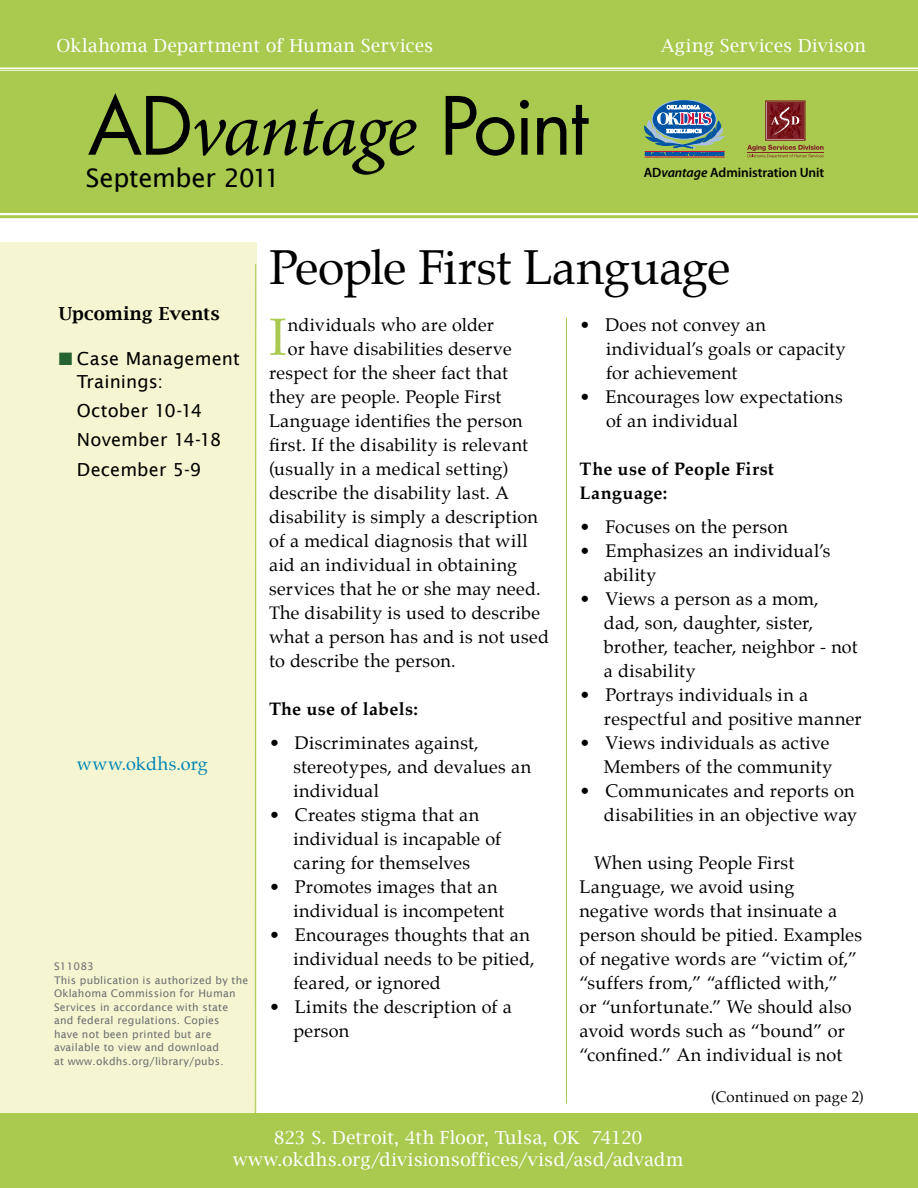
<style>
.page{position:relative;width:918px;height:1188px;background:#fff}
.page>*{position:absolute;margin:0;border:0;box-sizing:border-box;transform-origin:0 0}
.t1{font:77.85px "Futura";letter-spacing:-.04em;color:#000}
.t2{font:52.35px "Palatino";color:#a9c94f}
.t3{font:48px "Palatino";letter-spacing:-.02em;color:#000}
.t4{font:25.5px "Lucida Sans";letter-spacing:-.015em;color:#000}
.t5{font:18px/24px "Palatino";letter-spacing:.015em;color:#000}
.t6{font:18px/21.6px "Lucida Bright";letter-spacing:.005em;color:#fff;text-align:center}
.t7{font:18px/29.2px "Lucida Sans";letter-spacing:.01em;color:#000}
.t8{font:700 18px/24px "Palatino";letter-spacing:.015em;color:#000}
.t9{font:600 18px "Lucida Bright";letter-spacing:.005em;color:#000}
.t10{font:18px "Palatino";letter-spacing:.02em;color:#0084b6}
.t11{font:15px "Palatino";letter-spacing:.015em;color:#000}
.t12{font:600 13.5px "Myriad Pro";letter-spacing:-.005em;color:#000}
.t13{font:10.5px/13.5px "Lucida Sans";letter-spacing:.02em;color:#6d6e71}
.s1{font-family:"Minion Pro";font-style:italic}
.s2{font-style:italic}
.s3{color:#276332}
</style>
<div class="page">
<div style="left:0;top:242px;width:256px;height:872px;background:#f5f6d1"></div>
<div style="left:0;top:1114px;width:918px;height:74px;background:#a9c94f"></div>
<hr style="left:0;top:215px;width:918px;height:3px;background:#a9c94f">
<div style="left:0;top:0;width:918px;height:212px;background:#a9c94f"></div>
<svg style="left:747px;top:100px;width:77px;height:58px"></svg>
<svg style="left:645px;top:101px;width:79px;height:55px"></svg>
<hr style="left:645px;top:157px;width:80px;height:1px;background:#ce1141">
<hr style="left:645px;top:151px;width:80px;height:1px;background:#ce1141">
<hr style="left:0;top:68px;width:918px;height:1px;background:#fff">
<hr style="left:0;top:70px;width:918px;height:1px;background:#fff">
<hr style="left:255px;top:264px;width:1px;height:850px;background:#a9c94f">
<hr style="left:566px;top:317px;width:1px;height:787px;background:#a9c94f">
<p class="t6" style="left:56px;top:35px;width:378px">Oklahoma Department of Human Services</p>
<p class="t6" style="left:661px;top:35px;width:206px">Aging Services Divison</p>
<h1 class="t1" style="left:88px;top:72px;width:502px">AD<span class="s1">vantage</span> Point</h1>
<h3 class="t4" style="left:86px;top:163px;width:196px">September 2011</h3>
<p class="t12" style="left:644px;top:164px;width:182px">AD<span class="s2">vantage</span> Administration Unit</p>
<p class="t9" style="left:59px;top:304px;width:163px">Upcoming Events</p>
<p class="t7" style="left:77px;top:348px;width:165px;line-height:22.5px;text-indent:-18px"><span class="s3">■</span> Case Management<br>Trainings:</p>
<p class="t7" style="left:77px;top:396px;width:146px">October 10-14<br>November 14-18<br>December 5-9</p>
<p class="t10" style="left:77px;top:748px;width:133px">www.okdhs.org</p>
<p class="t13" style="left:54px;top:960px;width:196px">S11083<br>This publication is authorized by the<br>Oklahoma Commission for Human<br>Services in accordance with state and federal regulations. Copies<br>have not been printed but are available to view and download<br>at www.okdhs.org/library/pubs.</p>
<h3 class="t3" style="left:269px;top:227px;width:463px">People First Language</h3>
<h2 class="t2" style="left:269px;top:294px;width:19px">I</h2>
<p class="t5" style="left:288px;top:313px;width:208px">ndividuals who are older</p>
<p class="t5" style="left:606px;top:313px;width:241px;text-indent:-26px">• Does not convey an individual’s goals or capacity for achievement</p>
<p class="t5" style="left:606px;top:385px;width:238px;text-indent:-26px">• Encourages low expectations of an individual</p>
<p class="t8" style="left:580px;top:456px;width:196px">The use of People First<br>Language:</p>
<p class="t5" style="left:580px;top:515px;width:210px">• Focuses on the person</p>
<p class="t5" style="left:604px;top:539px;width:228px;text-indent:-24px">• Emphasizes an individual’s ability</p>
<p class="t5" style="left:604px;top:587px;width:255px;text-indent:-24px">• Views a person as a mom, dad, son, daughter, sister, brother, teacher, neighbor - not a disability</p>
<p class="t5" style="left:604px;top:683px;width:259px;text-indent:-24px">• Portrays individuals in a respectful and positive manner</p>
<p class="t5" style="left:580px;top:731px;width:254px;text-align:right">• Views individuals as active<br>Members of the community</p>
<p class="t5" style="left:580px;top:779px;width:279px;text-align:right">• Communicates and reports on disabilities in an objective way</p>
<p class="t5" style="left:580px;top:851px;width:284px;text-indent:15px">When using People First<br>Language, we avoid using negative words that insinuate a person should be pitied. Examples of negative words are “victim of,” “suffers from,” “afflicted with,”<br>or “unfortunate.” We should also avoid words such as “bound” or “confined.” An individual is not</p>
<p class="t5" style="left:288px;top:337px;width:225px">or have disabilities deserve</p>
<p class="t5" style="left:269px;top:361px;width:240px">respect for the sheer fact that</p>
<p class="t5" style="left:269px;top:385px;width:234px">they are people. People First</p>
<p class="t5" style="left:269px;top:409px;width:255px">Language identifies the person</p>
<p class="t5" style="left:269px;top:433px;width:260px">first. If the disability is relevant</p>
<p class="t5" style="left:269px;top:457px;width:241px">(usually in a medical setting)</p>
<p class="t5" style="left:269px;top:481px;width:242px">describe the disability last. A</p>
<p class="t5" style="left:269px;top:505px;width:270px">disability is simply a description</p>
<p class="t5" style="left:269px;top:529px;width:260px">of a medical diagnosis that will</p>
<p class="t5" style="left:269px;top:553px;width:250px">aid an individual in obtaining</p>
<p class="t5" style="left:269px;top:577px;width:273px">services that he or she may need.</p>
<p class="t5" style="left:269px;top:601px;width:272px">The disability is used to describe</p>
<p class="t5" style="left:269px;top:625px;width:281px">what a person has and is not used</p>
<p class="t5" style="left:269px;top:649px;width:188px">to describe the person.</p>
<p class="t8" style="left:269px;top:696px;width:150px">The use of labels:</p>
<p class="t5" style="left:293px;top:731px;width:239px;text-indent:-24px">• Discriminates against, stereotypes, and devalues an individual</p>
<p class="t5" style="left:293px;top:803px;width:209px;text-indent:-24px">• Creates stigma that an individual is incapable of caring for themselves</p>
<p class="t5" style="left:293px;top:875px;width:213px;text-indent:-24px">• Promotes images that an individual is incompetent</p>
<p class="t5" style="left:293px;top:923px;width:243px;text-indent:-24px">• Encourages thoughts that an individual needs to be pitied, feared, or ignored</p>
<p class="t5" style="left:293px;top:995px;width:220px;text-indent:-24px">• Limits the description of a person</p>
<p class="t11" style="left:711px;top:1085px;width:154px">(Continued on page 2)</p>
<p class="t6" style="left:233px;top:1127px;width:451px">823 S. Detroit, 4th Floor, Tulsa, OK 74120 www.okdhs.org/divisionsoffices/visd/asd/advadm</p>
</div>
